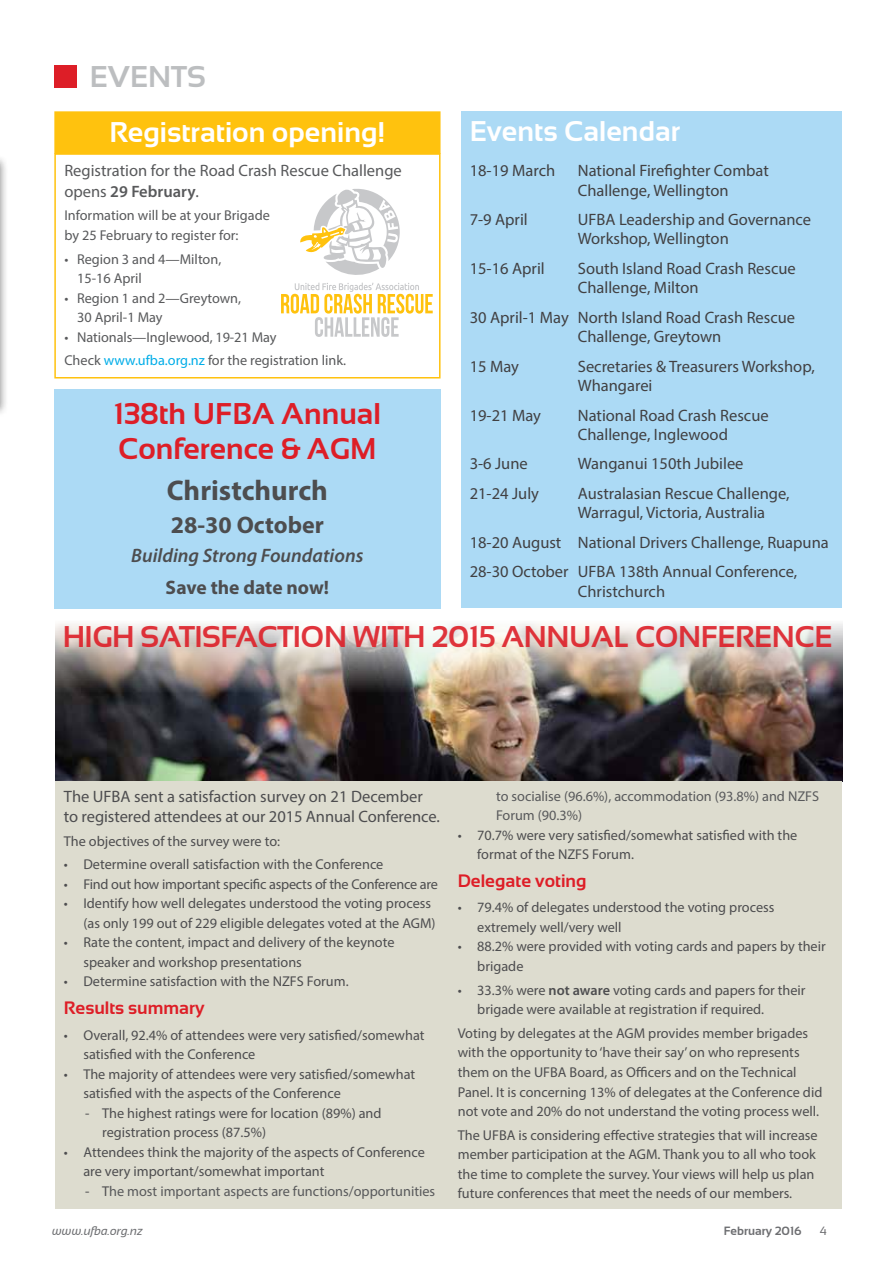
<style>
.page{position:relative;width:893px;height:1263px;background:#fff}
.page>*{position:absolute;margin:0;border:0;box-sizing:border-box;transform-origin:0 0}
.Heading_black_13{font:700 30px/34.5px "Sansation";letter-spacing:-.015em;color:#dd1e27}
.Heading_page{font:700 30px "Sansation";color:#bcbec0}
.Heading_2_white{font:700 28.5px "Sansation";color:#fff}
.Heading_black_13-2{font:700 28.5px "Myriad Pro";color:#4d4d4f}
.Heading_black_13-3{font:700 24px "Myriad Pro";color:#4d4d4f}
.Heading_black_13-4{font:italic 600 19.5px "Myriad Pro";color:#4d4d4f}
.Heading_black_13-5{font:700 19.5px "Myriad Pro";letter-spacing:-.005em;color:#4d4d4f}
.Heading_4{font:700 18px "Sansation";color:#dd1e27}
.Copy_Myriad_11_90__o{font:16.5px/19.5px "Myriad Pro";color:#414042}
.Copy_Myriad_11_85__o{font:16.5px/19.5px "Myriad Pro";letter-spacing:-.005em;color:#4d4d4f}
.Copy_grey11_80{font:16.5px/21px "Myriad Pro";color:#58595b}
.Copy_Myriad_C9_5_2pt{font:14.25px/19.5px "Myriad Pro";color:#4d4d4f}
.Copy_Myriad_C9_5_2pt-2{font:14.25px/19.5px "Myriad Pro";color:#58595b}
.Copy_Myriad_9_5_no_s{font:14.25px "Myriad Pro";color:#58595b}
.t1{font:italic 12px "Sansation";color:#6d6e71}
.t2{font:700 12px "Sansation";color:#6d6e71}
.t3{font:12px "Sansation";color:#6d6e71}
.s1{font-weight:600}
.s2{color:#00ade8}
.s3{color:#4d4d4f}
</style>
<div class="page">
<img style="left:55px;top:623px;width:787px;height:158px">
<div style="left:54px;top:66px;width:22px;height:22px;background:#dd1e27"></div>
<div style="left:461px;top:111px;width:381px;height:497px;background:#acdaf5"></div>
<div style="left:55px;top:781px;width:787px;height:428px;background:#dddccf"></div>
<div style="left:55px;top:389px;width:386px;height:219px;background:#acdaf5"></div>
<div style="left:0;top:154px;width:8px;height:263px;background:#000;opacity:.44"></div>
<img style="left:0;top:156px;width:1px;height:247px">
<div style="left:54px;top:153px;width:387px;height:225px;border:2px solid #ffc20e"></div>
<div style="left:55px;top:112px;width:385px;height:41px;background:#ffc20e"></div>
<div style="left:54px;top:111px;width:387px;height:43px;border:2px solid #ffc20e"></div>
<svg style="left:281px;top:189px;width:152px;height:148px"></svg>
<p class="Heading_page" style="left:90px;top:60px;width:118px">EVENTS</p>
<p class="Heading_2_white" style="left:109px;top:116px;width:278px">Registration opening!</p>
<p class="Copy_grey11_80" style="left:64px;top:159px;width:339px">Registration for the Road Crash Rescue Challenge opens <span class="s1">29 February</span>.</p>
<p class="Copy_Myriad_C9_5_2pt-2" style="left:64px;top:206px;width:207px">Information will be at your Brigade by 25 February to register for:</p>
<p class="Copy_Myriad_C9_5_2pt-2" style="left:77px;top:249px;width:146px;text-indent:-13px">• Region 3 and 4—Milton,<br>15-16 April</p>
<p class="Copy_Myriad_C9_5_2pt-2" style="left:77px;top:288px;width:166px;text-indent:-13px">• Region 1 and 2—Greytown,<br>30 April-1 May</p>
<p class="Copy_Myriad_C9_5_2pt-2" style="left:64px;top:327px;width:214px">• Nationals—Inglewood, 19-21 May</p>
<p class="Copy_Myriad_9_5_no_s" style="left:64px;top:352px;width:283px">Check <span class="s2">www.ufba.org.nz</span> for the registration link.</p>
<p class="Heading_black_13" style="left:114px;top:396px;width:269px">138th UFBA Annual<br>Conference &amp; AGM</p>
<p class="Heading_black_13-2" style="left:167px;top:472px;width:163px">Christchurch</p>
<p class="Heading_black_13-3" style="left:171px;top:509px;width:155px">28-30 October</p>
<p class="Heading_black_13-4" style="left:131px;top:543px;width:234px">Building Strong Foundations</p>
<p class="Heading_black_13-5" style="left:166px;top:574px;width:165px">Save the date now!</p>
<p class="Heading_2_white" style="left:470px;top:115px;width:212px">Events Calendar</p>
<p class="Copy_Myriad_11_90__o" style="left:470px;top:161px;width:87px">18-19 March</p>
<p class="Copy_Myriad_11_90__o" style="left:578px;top:161px;width:193px">National Firefighter Combat<br>Challenge, Wellington</p>
<p class="Copy_Myriad_11_90__o" style="left:470px;top:209px;width:60px">7-9 April</p>
<p class="Copy_Myriad_11_90__o" style="left:578px;top:209px;width:235px">UFBA Leadership and Governance<br>Workshop, Wellington</p>
<p class="Copy_Myriad_11_90__o" style="left:470px;top:258px;width:77px">15-16 April</p>
<p class="Copy_Myriad_11_90__o" style="left:578px;top:258px;width:220px">South Island Road Crash Rescue<br>Challenge, Milton</p>
<p class="Copy_Myriad_11_90__o" style="left:470px;top:307px;width:101px">30 April-1 May</p>
<p class="Copy_Myriad_11_90__o" style="left:578px;top:307px;width:219px">North Island Road Crash Rescue<br>Challenge, Greytown</p>
<p class="Copy_Myriad_11_90__o" style="left:470px;top:356px;width:51px">15 May</p>
<p class="Copy_Myriad_11_90__o" style="left:578px;top:356px;width:238px">Secretaries &amp; Treasurers Workshop,<br>Whangarei</p>
<p class="Copy_Myriad_11_90__o" style="left:470px;top:405px;width:73px">19-21 May</p>
<p class="Copy_Myriad_11_90__o" style="left:578px;top:405px;width:192px">National Road Crash Rescue<br>Challenge, Inglewood</p>
<p class="Copy_Myriad_11_90__o" style="left:470px;top:454px;width:60px">3-6 June</p>
<p class="Copy_Myriad_11_90__o" style="left:578px;top:454px;width:167px">Wanganui 150th Jubilee</p>
<p class="Copy_Myriad_11_90__o" style="left:470px;top:483px;width:71px">21-24 July</p>
<p class="Copy_Myriad_11_90__o" style="left:578px;top:483px;width:213px">Australasian Rescue Challenge,<br>Warragul, Victoria, Australia</p>
<p class="Copy_Myriad_11_90__o" style="left:470px;top:532px;width:93px">18-20 August</p>
<p class="Copy_Myriad_11_90__o" style="left:578px;top:532px;width:253px">National Drivers Challenge, Ruapuna</p>
<p class="Copy_Myriad_11_90__o" style="left:470px;top:561px;width:100px">28-30 October</p>
<p class="Copy_Myriad_11_90__o" style="left:578px;top:561px;width:221px">UFBA 138th Annual Conference,<br>Christchurch</p>
<h1 class="Heading_black_13" style="left:63px;top:619px;width:771px">HIGH SATISFACTION WITH 2015 ANNUAL CONFERENCE</h1>
<p class="Copy_Myriad_11_85__o" style="left:64px;top:787px;width:377px">The UFBA sent a satisfaction survey on 21 December to registered attendees at our 2015 Annual Conference.</p>
<p class="Copy_Myriad_C9_5_2pt" style="left:64px;top:831px;width:218px">The objectives of the survey were to:</p>
<p class="Copy_Myriad_C9_5_2pt" style="left:64px;top:855px;width:321px">• Determine overall satisfaction with the Conference</p>
<p class="Copy_Myriad_C9_5_2pt" style="left:64px;top:874px;width:376px">• Find out how important specific aspects of the Conference are</p>
<p class="Copy_Myriad_C9_5_2pt" style="left:83px;top:894px;width:354px;text-indent:-20px">• Identify how well delegates understood the voting process (as only 199 out of 229 eligible delegates voted at the AGM)</p>
<p class="Copy_Myriad_C9_5_2pt" style="left:83px;top:933px;width:313px;text-indent:-20px">• Rate the content, impact and delivery of the keynote speaker and workshop presentations</p>
<p class="Copy_Myriad_C9_5_2pt" style="left:64px;top:972px;width:286px">• Determine satisfaction with the NZFS Forum.</p>
<p class="Heading_4" style="left:64px;top:997px;width:142px">Results summary</p>
<p class="Copy_Myriad_C9_5_2pt" style="left:83px;top:1025px;width:343px;text-indent:-20px">• Overall, 92.4% of attendees were very satisfied/somewhat satisfied with the Conference</p>
<p class="Copy_Myriad_C9_5_2pt" style="left:83px;top:1064px;width:333px;text-indent:-20px">• The majority of attendees were very satisfied/somewhat satisfied with the aspects of the Conference</p>
<p class="Copy_Myriad_C9_5_2pt" style="left:102px;top:1103px;width:281px;text-indent:-17px">- The highest ratings were for location (89%) and registration process (87.5%)</p>
<p class="Copy_Myriad_C9_5_2pt" style="left:83px;top:1142px;width:343px;text-indent:-20px">• Attendees think the majority of the aspects of Conference are very important/somewhat important</p>
<p class="Copy_Myriad_C9_5_2pt-2" style="left:85px;top:1181px;width:352px"><span class="s3">- T</span>he most important aspects are functions/opportunities</p>
<p class="Copy_Myriad_C9_5_2pt-2" style="left:496px;top:786px;width:325px">to socialise (96.6%), accommodation (93.8%) and NZFS<br>Forum (90.3%)</p>
<p class="Copy_Myriad_C9_5_2pt" style="left:477px;top:825px;width:322px;text-indent:-20px">• 70.7% were very satisfied/somewhat satisfied with the format of the NZFS Forum.</p>
<p class="Heading_4" style="left:458px;top:870px;width:130px">Delegate voting</p>
<p class="Copy_Myriad_C9_5_2pt" style="left:477px;top:898px;width:299px;text-indent:-20px">• 79.4% of delegates understood the voting process extremely well/very well</p>
<p class="Copy_Myriad_C9_5_2pt" style="left:477px;top:937px;width:350px;text-indent:-20px">• 88.2% were provided with voting cards and papers by their brigade</p>
<p class="Copy_Myriad_C9_5_2pt" style="left:477px;top:980px;width:330px;text-indent:-20px">• 33.3% were <span class="s1">not aware</span> voting cards and papers for their brigade were available at registration if required.</p>
<p class="Copy_Myriad_C9_5_2pt" style="left:458px;top:1023px;width:366px">Voting by delegates at the AGM provides member brigades with the opportunity to ‘have their say’ on who represents them on the UFBA Board, as Officers and on the Technical Panel. It is concerning 13% of delegates at the Conference did not vote and 20% do not understand the voting process well.</p>
<p class="Copy_Myriad_C9_5_2pt" style="left:458px;top:1125px;width:361px">The UFBA is considering effective strategies that will increase member participation at the AGM. Thank you to all who took the time to complete the survey. Your views will help us plan future conferences that meet the needs of our members.</p>
<p class="t1" style="left:52px;top:1224px;width:92px">www.ufba.org.nz</p>
<p class="t2" style="left:724px;top:1224px;width:79px">February 2016</p>
<p class="t3" style="left:820px;top:1224px;width:9px">4</p>
</div>
